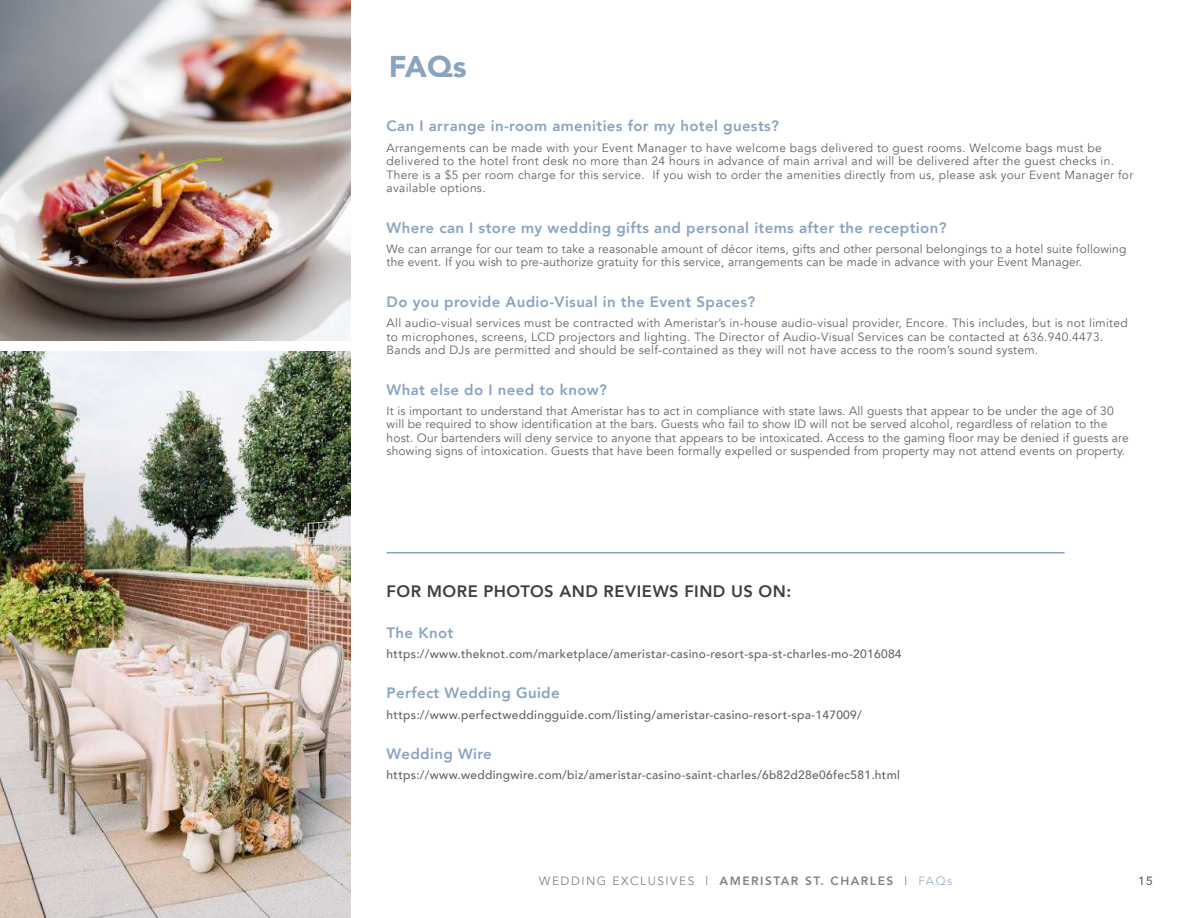
<style>
.page{position:relative;width:1188px;height:918px;background:#fff}
.page>*{position:absolute;margin:0;border:0;box-sizing:border-box;transform-origin:0 0}
.t1{font:900 30px "Avenir";color:#8aa3c1}
.t2{font:800 16.5px "Avenir";letter-spacing:.03em;color:#3e3e3f}
.t3{font:800 15px "Avenir";letter-spacing:.025em;color:#8aa3c1}
.t4{font:12px/13.5px "Avenir";letter-spacing:.01em;color:#636366}
.t5{font:500 12px "Avenir";letter-spacing:.025em;color:#636366}
.t6{font:12px "Avenir";letter-spacing:.125em;color:#808285}
.s1{font-weight:800}
.s2{color:#9db2cb}
</style>
<div class="page">
<img style="left:0;top:0;width:351px;height:341px">
<img style="left:0;top:352px;width:351px;height:566px">
<hr style="left:387px;top:552px;width:678px;height:2px;background:#8aa3c1">
<h1 class="t1" style="left:389px;top:41px;width:79px">FAQs</h1>
<p class="t3" style="left:387px;top:115px;width:394px">Can I arrange in-room amenities for my hotel guests?</p>
<p class="t4" style="left:387px;top:141px;width:748px">Arrangements can be made with your Event Manager to have welcome bags delivered to guest rooms. Welcome bags must be delivered to the hotel front desk no more than 24 hours in advance of main arrival and will be delivered after the guest checks in.<br>There is a $5 per room charge for this service. If you wish to order the amenities directly from us, please ask your Event Manager for available options.</p>
<p class="t3" style="left:387px;top:216px;width:561px">Where can I store my wedding gifts and personal items after the reception?</p>
<p class="t4" style="left:387px;top:242px;width:741px">We can arrange for our team to take a reasonable amount of décor items, gifts and other personal belongings to a hotel suite following the event. If you wish to pre-authorize gratuity for this service, arrangements can be made in advance with your Event Manager.</p>
<p class="t3" style="left:387px;top:290px;width:370px">Do you provide Audio-Visual in the Event Spaces?</p>
<p class="t4" style="left:387px;top:316px;width:743px">All audio-visual services must be contracted with Ameristar’s in-house audio-visual provider, Encore. This includes, but is not limited to microphones, screens, LCD projectors and lighting. The Director of Audio-Visual Services can be contacted at 636. 940.4473.<br>Bands and DJs are permitted and should be self-contained as they will not have access to the room’s sound system.</p>
<p class="t3" style="left:387px;top:378px;width:222px">What else do I need to know?</p>
<p class="t4" style="left:387px;top:404px;width:744px">It is important to understand that Ameristar has to act in compliance with state laws. All guests that appear to be under the age of 30 will be required to show identification at the bars. Guests who fail to show ID will not be served alcohol, regardless of relation to the host. Our bartenders will deny service to anyone that appears to be intoxicated. Access to the gaming floor may be denied if guests are showing signs of intoxication. Guests that have been formally expelled or suspended from property may not attend events on property.</p>
<h2 class="t2" style="left:387px;top:579px;width:406px">FOR MORE PHOTOS AND REVIEWS FIND US ON:</h2>
<p class="t3" style="left:387px;top:621px;width:68px">The Knot</p>
<p class="t5" style="left:387px;top:643px;width:517px">https://www.theknot.com/marketplace/ameristar-casino-resort-spa-st-charles-mo-2016084</p>
<p class="t3" style="left:387px;top:682px;width:175px">Perfect Wedding Guide</p>
<p class="t5" style="left:387px;top:704px;width:477px">https://www.perfectweddingguide.com/listing/ameristar-casino-resort-spa-147009/</p>
<p class="t3" style="left:387px;top:742px;width:107px">Wedding Wire</p>
<p class="t5" style="left:387px;top:765px;width:515px">https://www.weddingwire.com/biz/ameristar-casino-saint-charles/6b82d28e06fec581.html</p>
<p class="t6" style="left:539px;top:873px;width:415px">WEDDING EXCLUSIVES | <span class="s1">AMERISTAR ST. CHARLES</span> | <span class="s2">FAQs</span></p>
<p class="t5" style="left:1138px;top:870px;width:16px">15</p>
</div>
